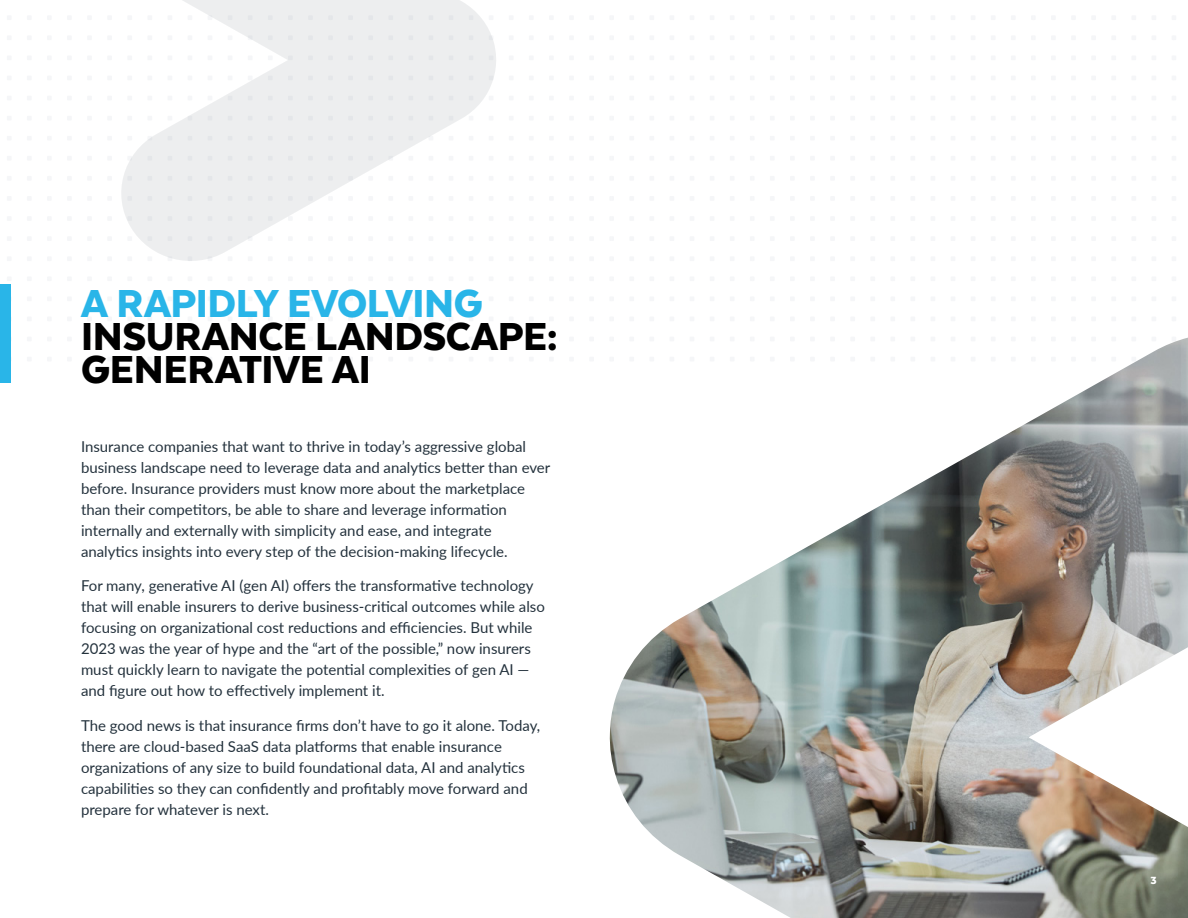
<style>
.page{position:relative;width:1188px;height:918px;background:#fff}
.page>*{position:absolute;margin:0;border:0;box-sizing:border-box;transform-origin:0 0}
.t1{font:900 45px/33.3px "Texta";letter-spacing:-.01em;color:#000}
.t2{font:900 45px "Texta";letter-spacing:-.01em;color:#29b5e8}
.t3{font:15px/21px "Lato";color:#24323d}
.t4{font:900 12px "Texta";color:#fff}
</style>
<div class="page">
<svg style="left:121px;top:0;width:375px;height:261px;fill:#edeeef"></svg>
<div style="left:0;top:284px;width:11px;height:99px;background:#29b5e8"></div>
<img style="left:609px;top:338px;width:579px;height:580px">
<h1 class="t2" style="left:81px;top:275px;width:403px">A RAPIDLY EVOLVING</h1>
<h1 class="t1" style="left:81px;top:318px;width:478px">INSURANCE LANDSCAPE:<br>GENERATIVE AI</h1>
<p class="t3" style="left:81px;top:437px;width:471px">Insurance companies that want to thrive in today’s aggressive global business landscape need to leverage data and analytics better than ever before. Insurance providers must know more about the marketplace than their competitors, be able to share and leverage information internally and externally with simplicity and ease, and integrate analytics insights into every step of the decision-making lifecycle.</p>
<p class="t3" style="left:81px;top:575px;width:465px">For many, generative AI (gen AI) offers the transformative technology that will enable insurers to derive business-critical outcomes while also focusing on organizational cost reductions and efficiencies. But while 2023 was the year of hype and the “art of the possible,” now insurers must quickly learn to navigate the potential complexities of gen AI — and figure out how to effectively implement it.</p>
<p class="t3" style="left:81px;top:714px;width:461px">The good news is that insurance firms don’t have to go it alone. Today, there are cloud-based SaaS data platforms that enable insurance organizations of any size to build foundational data, AI and analytics capabilities so they can confidently and profitably move forward and prepare for whatever is next.</p>
<p class="t4" style="left:1151px;top:873px;width:8px">3</p>
</div>
